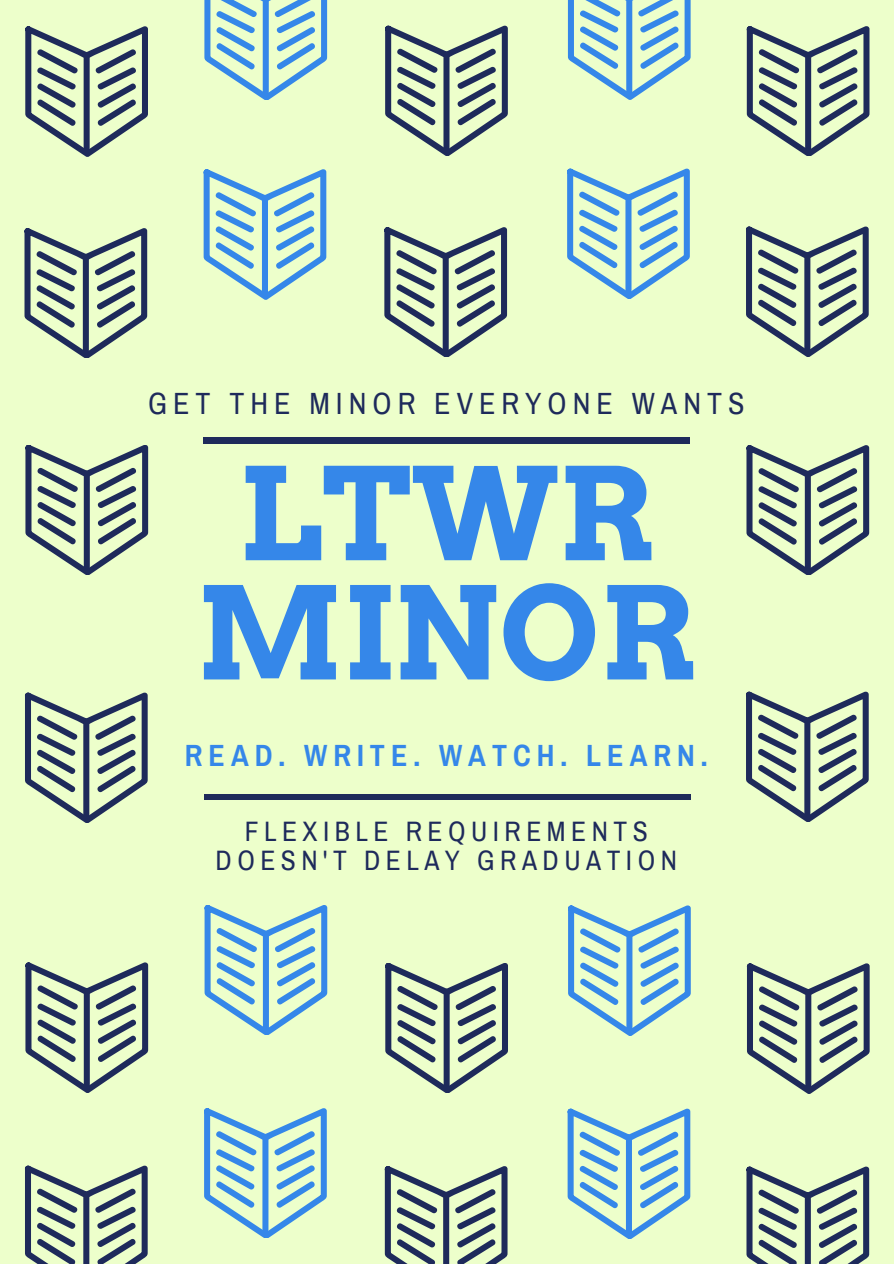
<style>
.page{position:relative;width:894px;height:1264px;background:#fff}
.page>*{position:absolute;margin:0;border:0;box-sizing:border-box;transform-origin:0 0}
.t1{font:700 127.65px/119.1px "Arvo";color:#3587e9;text-align:center}
.t2{font:30px "Archivo Narrow";letter-spacing:.2em;color:#1e2a5b}
.t3{font:700 30px "Archivo Narrow";letter-spacing:.2em;color:#3587e9}
.t4{font:27.45px/29.8px "Archivo Narrow";letter-spacing:.2em;color:#1e2a5b;text-align:center}
</style>
<div class="page">
<div style="left:0;top:0;width:893px;height:1263px;background:#edffcb"></div>
<svg style="left:204px;top:905px;width:123px;height:129px"></svg>
<svg style="left:568px;top:905px;width:122px;height:130px"></svg>
<svg style="left:384px;top:227px;width:123px;height:130px"></svg>
<div style="left:204px;top:794px;width:486px;height:5px;background:#1e2a5b"></div>
<div style="left:203px;top:438px;width:486px;height:5px;background:#1e2a5b"></div>
<svg style="left:25px;top:27px;width:123px;height:129px"></svg>
<svg style="left:385px;top:26px;width:122px;height:129px"></svg>
<svg style="left:746px;top:26px;width:123px;height:130px"></svg>
<svg style="left:204px;top:0;width:123px;height:100px"></svg>
<svg style="left:567px;top:0;width:123px;height:99px"></svg>
<svg style="left:24px;top:228px;width:123px;height:130px"></svg>
<svg style="left:203px;top:169px;width:123px;height:130px"></svg>
<svg style="left:746px;top:227px;width:122px;height:129px"></svg>
<svg style="left:567px;top:169px;width:122px;height:129px"></svg>
<svg style="left:25px;top:1165px;width:123px;height:98px"></svg>
<svg style="left:204px;top:1108px;width:123px;height:129px"></svg>
<svg style="left:384px;top:1166px;width:123px;height:97px"></svg>
<svg style="left:746px;top:1166px;width:122px;height:97px"></svg>
<svg style="left:567px;top:1108px;width:123px;height:130px"></svg>
<svg style="left:25px;top:962px;width:123px;height:130px"></svg>
<svg style="left:385px;top:963px;width:123px;height:129px"></svg>
<svg style="left:746px;top:963px;width:123px;height:130px"></svg>
<svg style="left:25px;top:693px;width:123px;height:129px"></svg>
<svg style="left:25px;top:445px;width:123px;height:129px"></svg>
<svg style="left:746px;top:692px;width:122px;height:129px"></svg>
<svg style="left:746px;top:445px;width:122px;height:130px"></svg>
<p class="t2" style="left:148px;top:388px;width:598px">GET THE MINOR EVERYONE WANTS</p>
<h1 class="t1" style="left:197px;top:455px;width:500px">LTWR<br>MINOR</h1>
<p class="t3" style="left:185px;top:739px;width:524px">READ. WRITE. WATCH. LEARN.</p>
<p class="t4" style="left:215px;top:816px;width:463px">FLEXIBLE REQUIREMENTS<br>DOESN'T DELAY GRADUATION</p>
</div>
